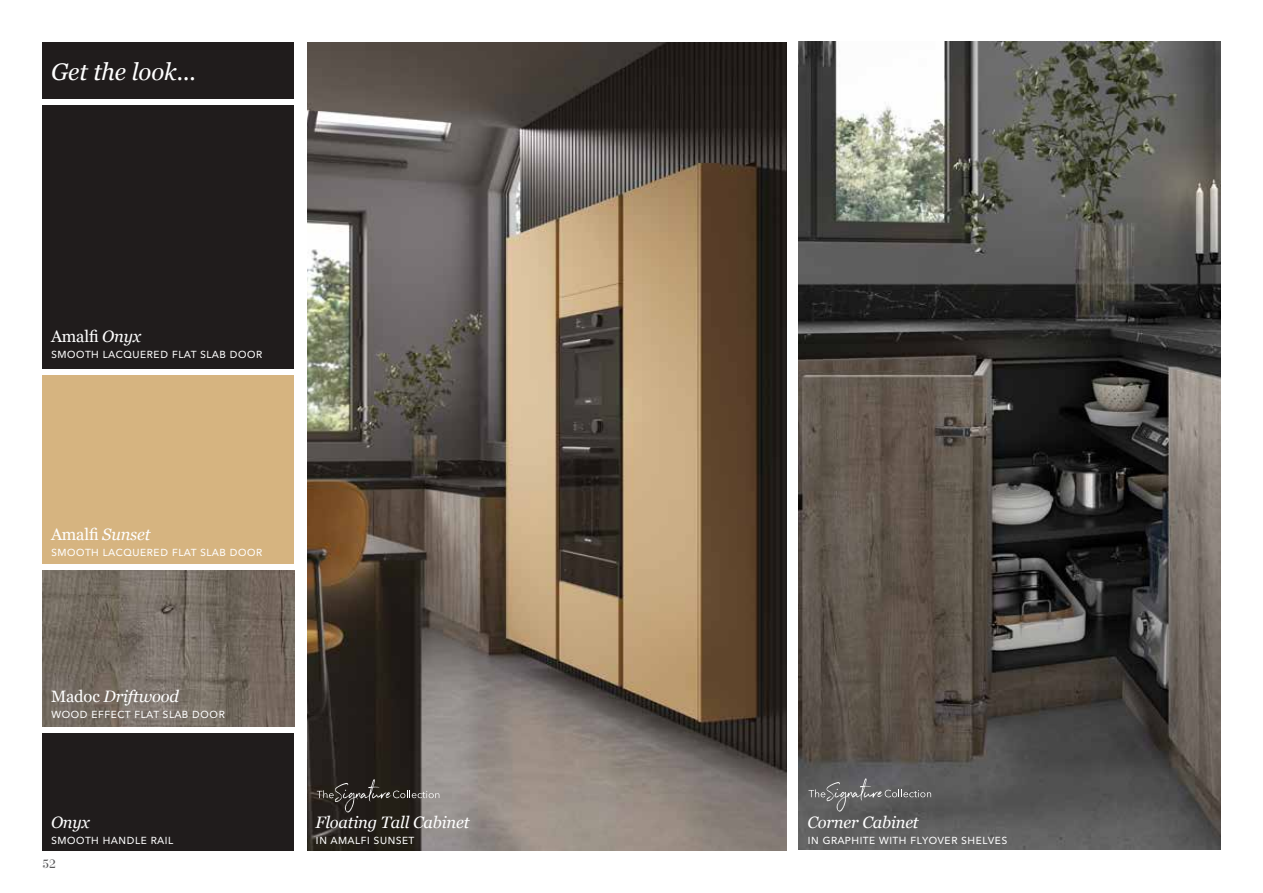
<style>
.page{position:relative;width:1263px;height:893px;background:#fff}
.page>*{position:absolute;margin:0;border:0;box-sizing:border-box;transform-origin:0 0}
.t1{font:italic 24px "Georgia";letter-spacing:-.005em;color:#fff}
.t2{font:italic 16.5px "Georgia";letter-spacing:-.01em;color:#fff}
.t3{font:16.5px "Georgia";letter-spacing:-.01em;color:#fff}
.t4{font:13.5px "Avenir Next LT Pro";color:#fff}
.t5{font:12px "Ratio Modern";color:#58585a}
.s1{font-style:italic}
.s2{font-style:normal}
</style>
<div class="page">
<img style="left:799px;top:42px;width:421px;height:807px">
<img style="left:307px;top:43px;width:479px;height:807px">
<svg style="left:808px;top:778px;width:123px;height:34px;background:#686768"></svg>
<svg style="left:317px;top:779px;width:122px;height:33px;background:#433f3a"></svg>
<div style="left:43px;top:106px;width:251px;height:263px;background:#201c1c"></div>
<div style="left:43px;top:375px;width:251px;height:189px;background:#d6b480"></div>
<img style="left:43px;top:571px;width:251px;height:155px">
<div style="left:43px;top:733px;width:251px;height:117px;background:#201c1c"></div>
<div style="left:43px;top:43px;width:251px;height:56px;background:#201c1c"></div>
<h1 class="t1" style="left:51px;top:57px;width:146px">Get the look...</h1>
<p class="t3" style="left:51px;top:326px;width:92px">Amalfi <span class="s1">Onyx</span></p>
<p class="t4" style="left:51px;top:345px;width:213px">smooth lacquered flat slab door</p>
<p class="t3" style="left:51px;top:524px;width:101px">Amalfi <span class="s1">Sunset</span></p>
<p class="t4" style="left:51px;top:543px;width:213px">smooth lacquered flat slab door</p>
<p class="t2" style="left:51px;top:686px;width:129px"><span class="s2">Madoc</span> Driftwood</p>
<p class="t4" style="left:51px;top:705px;width:176px">wood effect flat slab door</p>
<p class="t2" style="left:51px;top:812px;width:40px">Onyx</p>
<p class="t4" style="left:51px;top:831px;width:124px">smooth handle rail</p>
<p class="t5" style="left:43px;top:856px;width:15px">52</p>
<p class="t2" style="left:316px;top:812px;width:155px">Floating Tall Cabinet</p>
<p class="t4" style="left:316px;top:831px;width:100px">in amalfi sunset</p>
<p class="t2" style="left:807px;top:812px;width:113px">Corner Cabinet</p>
<p class="t4" style="left:807px;top:831px;width:202px">in graphite with flyover shelves</p>
</div>
